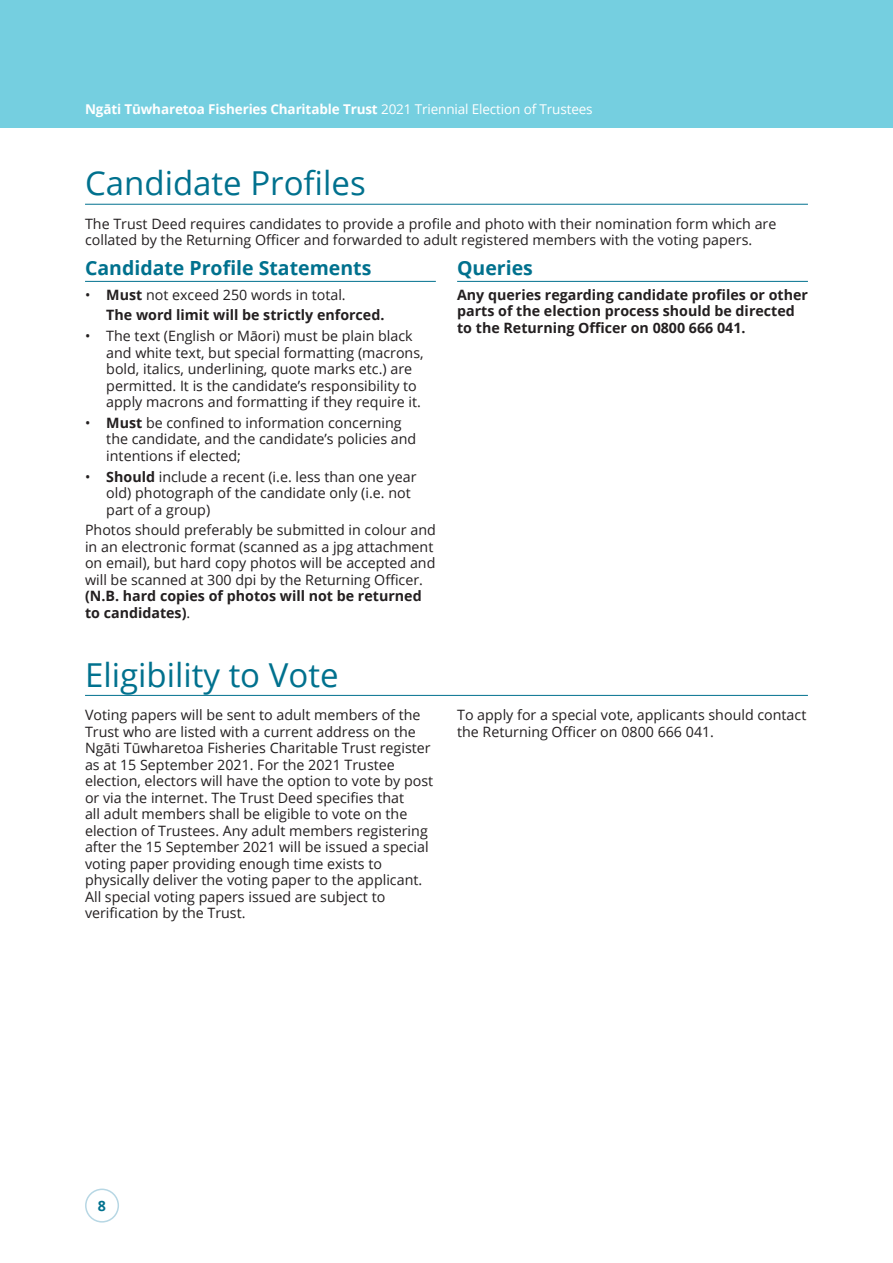
<style>
.page{position:relative;width:893px;height:1263px;background:#fff}
.page>*{position:absolute;margin:0;border:0;box-sizing:border-box;transform-origin:0 0}
.Main{font:33px "Open Sans";color:#00718e}
.sub{font:700 19.5px "Open Sans";color:#00718e}
.t1{font:14.25px/16.5px "Open Sans";color:#231f20}
.t2{font:700 14.25px/16.5px "Open Sans";color:#231f20}
.t3{font:700 14.25px "Open Sans";color:#00718e}
.t4{font:700 13.5px "Open Sans";letter-spacing:-.01em;color:#fff}
.s1{font-weight:400}
.s2{font-weight:700}
</style>
<div class="page">
<div style="left:0;top:0;width:893px;height:128px;background:#75cfe0"></div>
<div style="left:85px;top:1188px;width:34px;height:34px;border:2px solid #b7d7e4;border-radius:50%"></div>
<hr style="left:85px;top:695px;width:723px;height:1px;background:#00718e">
<hr style="left:85px;top:204px;width:723px;height:1px;background:#00718e">
<hr style="left:85px;top:281px;width:351px;height:1px;background:#00718e">
<hr style="left:457px;top:281px;width:351px;height:1px;background:#00718e">
<p class="t4" style="left:85px;top:100px;width:509px">Ngāti Tūwharetoa Fisheries Charitable Trust <span class="s1">2021 Triennial Election of Trustees</span></p>
<p class="Main" style="left:85px;top:161px;width:282px">Candidate Profiles</p>
<p class="t1" style="left:85px;top:215px;width:693px">The Trust Deed requires candidates to provide a profile and photo with their nomination form which are collated by the Returning Officer and forwarded to adult registered members with the voting papers.</p>
<p class="sub" style="left:85px;top:254px;width:288px">Candidate Profile Statements</p>
<p class="t1" style="left:85px;top:286px;width:262px">• <span class="s2">Must</span> not exceed 250 words in total.</p>
<p class="t2" style="left:106px;top:307px;width:280px">The word limit will be strictly enforced.</p>
<p class="t1" style="left:106px;top:327px;width:319px;text-indent:-21px">• The text (English or Māori) must be plain black and white text, but special formatting (macrons, bold, italics, underlining, quote marks etc.) are permitted. It is the candidate’s responsibility to apply macrons and formatting if they require it.</p>
<p class="t1" style="left:106px;top:414px;width:311px;text-indent:-21px">• <span class="s2">Must</span> be confined to information concerning the candidate, and the candidate’s policies and intentions if elected;</p>
<p class="t1" style="left:106px;top:468px;width:312px;text-indent:-21px">• <span class="s2">Should</span> include a recent (i.e. less than one year old) photograph of the candidate only (i.e. not part of a group)</p>
<p class="t1" style="left:85px;top:522px;width:352px">Photos should preferably be submitted in colour and in an electronic format (scanned as a jpg attachment on email), but hard copy photos will be accepted and will be scanned at 300 dpi by the Returning Officer. <span class="s2">(N.B. hard copies of photos will not be returned to candidates)</span>.</p>
<p class="sub" style="left:457px;top:254px;width:77px">Queries</p>
<p class="t2" style="left:457px;top:286px;width:352px">Any queries regarding candidate profiles or other parts of the election process should be directed to the Returning Officer on 0800 666 041.</p>
<p class="Main" style="left:85px;top:652px;width:255px">Eligibility to Vote</p>
<p class="t1" style="left:85px;top:706px;width:350px">Voting papers will be sent to adult members of the Trust who are listed with a current address on the Ngāti Tūwharetoa Fisheries Charitable Trust register as at 15 September 2021. For the 2021 Trustee election, electors will have the option to vote by post or via the internet. The Trust Deed specifies that<br>all adult members shall be eligible to vote on the election of Trustees. Any adult members registering after the 15 September 2021 will be issued a special voting paper providing enough time exists to physically deliver the voting paper to the applicant.<br>All special voting papers issued are subject to verification by the Trust.</p>
<p class="t1" style="left:457px;top:706px;width:351px">To apply for a special vote, applicants should contact the Returning Officer on 0800 666 041.</p>
<p class="t3" style="left:98px;top:1195px;width:10px">8</p>
</div>
